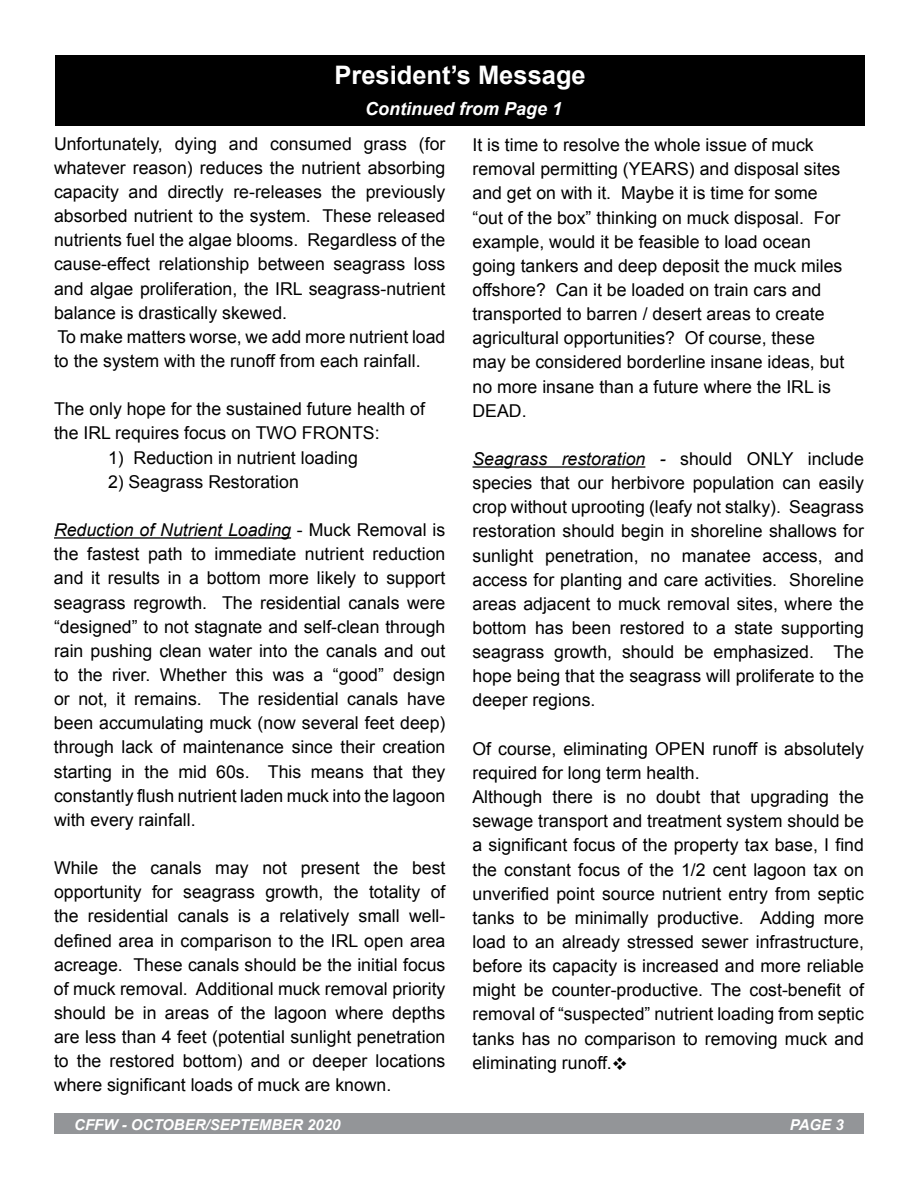
<style>
.page{position:relative;width:918px;height:1188px;background:#fff}
.page>*{position:absolute;margin:0;border:0;box-sizing:border-box;transform-origin:0 0}
.t1{font:700 25.5px "Arial";color:#fff}
.t2{font:italic 700 18px "Arial";color:#fff}
.t3{font:17.7px/24.2px "Arial";color:#000}
.t4{font:italic 700 15px "Arial";color:#fff}
.s1{font-style:italic}
</style>
<div class="page">
<div style="left:54px;top:1114px;width:810px;height:20px;background:#939598"></div>
<hr style="left:472px;top:466px;width:173px;height:2px;background:#000">
<div style="left:55px;top:55px;width:810px;height:70px;background:#000"></div>
<hr style="left:54px;top:537px;width:237px;height:2px;background:#000">
<h1 class="t1" style="left:334px;top:58px;width:253px">President’s Message</h1>
<p class="t2" style="left:365px;top:96px;width:199px">Continued from Page 1</p>
<p class="t3" style="left:54px;top:132px;width:393px">Unfortunately, dying and consumed grass (for whatever reason) reduces the nutrient absorbing capacity and directly re-releases the previously absorbed nutrient to the system. These released nutrients fuel the algae blooms. Regardless of the cause-effect relationship between seagrass loss and algae proliferation, the IRL seagrass-nutrient balance is drastically skewed.<br>To make matters worse, we add more nutrient load to the system with the runoff from each rainfall.</p>
<p class="t3" style="left:54px;top:397px;width:372px">The only hope for the sustained future health of the IRL requires focus on TWO FRONTS:</p>
<p class="t3" style="left:108px;top:445px;width:251px">1) Reduction in nutrient loading</p>
<p class="t3" style="left:108px;top:470px;width:192px">2) Seagrass Restoration</p>
<p class="t3" style="left:54px;top:518px;width:393px;text-align:justify"><span class="s1">Reduction of Nutrient Loading</span> - Muck Removal is the fastest path to immediate nutrient reduction and it results in a bottom more likely to support seagrass regrowth. The residential canals were “designed” to not stagnate and self-clean through rain pushing clean water into the canals and out to the river. Whether this was a “good” design or not, it remains. The residential canals have been accumulating muck (now several feet deep) through lack of maintenance since their creation starting in the mid 60s. This means that they constantly flush nutrient laden muck into the lagoon with every rainfall.</p>
<p class="t3" style="left:54px;top:856px;width:393px;text-align:justify">While the canals may not present the best opportunity for seagrass growth, the totality of the residential canals is a relatively small well&shy;defined area in comparison to the IRL open area acreage. These canals should be the initial focus of muck removal. Additional muck removal priority should be in areas of the lagoon where depths are less than 4 feet (potential sunlight penetration to the restored bottom) and or deeper locations where significant loads of muck are known.</p>
<p class="t3" style="left:472px;top:133px;width:373px">It is time to resolve the whole issue of muck removal permitting (YEARS) and disposal sites and get on with it. Maybe it is time for some “out of the box” thinking on muck disposal. For example, would it be feasible to load ocean going tankers and deep deposit the muck miles offshore? Can it be loaded on train cars and transported to barren / desert areas to create agricultural opportunities? Of course, these may be considered borderline insane ideas, but no more insane than a future where the IRL is DEAD.</p>
<p class="t3" style="left:472px;top:447px;width:393px;text-align:justify"><span class="s1">Seagrass restoration -</span> should ONLY include species that our herbivore population can easily crop without uprooting (leafy not stalky). Seagrass restoration should begin in shoreline shallows for sunlight penetration, no manatee access, and access for planting and care activities. Shoreline areas adjacent to muck removal sites, where the bottom has been restored to a state supporting seagrass growth, should be emphasized. The hope being that the seagrass will proliferate to the deeper regions.</p>
<p class="t3" style="left:472px;top:737px;width:393px">Of course, eliminating OPEN runoff is absolutely required for long term health.<br>Although there is no doubt that upgrading the sewage transport and treatment system should be a significant focus of the property tax base, I find the constant focus of the 1/2 cent lagoon tax on unverified point source nutrient entry from septic tanks to be minimally productive. Adding more load to an already stressed sewer infrastructure, before its capacity is increased and more reliable might be counter-productive. The cost-benefit of removal of “suspected” nutrient loading from septic tanks has no comparison to removing muck and eliminating runoff.❖</p>
<p class="t4" style="left:74px;top:1115px;width:268px">CFFW - OCTOBER/SEPTEMBER 2020</p>
<p class="t4" style="left:790px;top:1115px;width:55px">PAGE 3</p>
</div>
